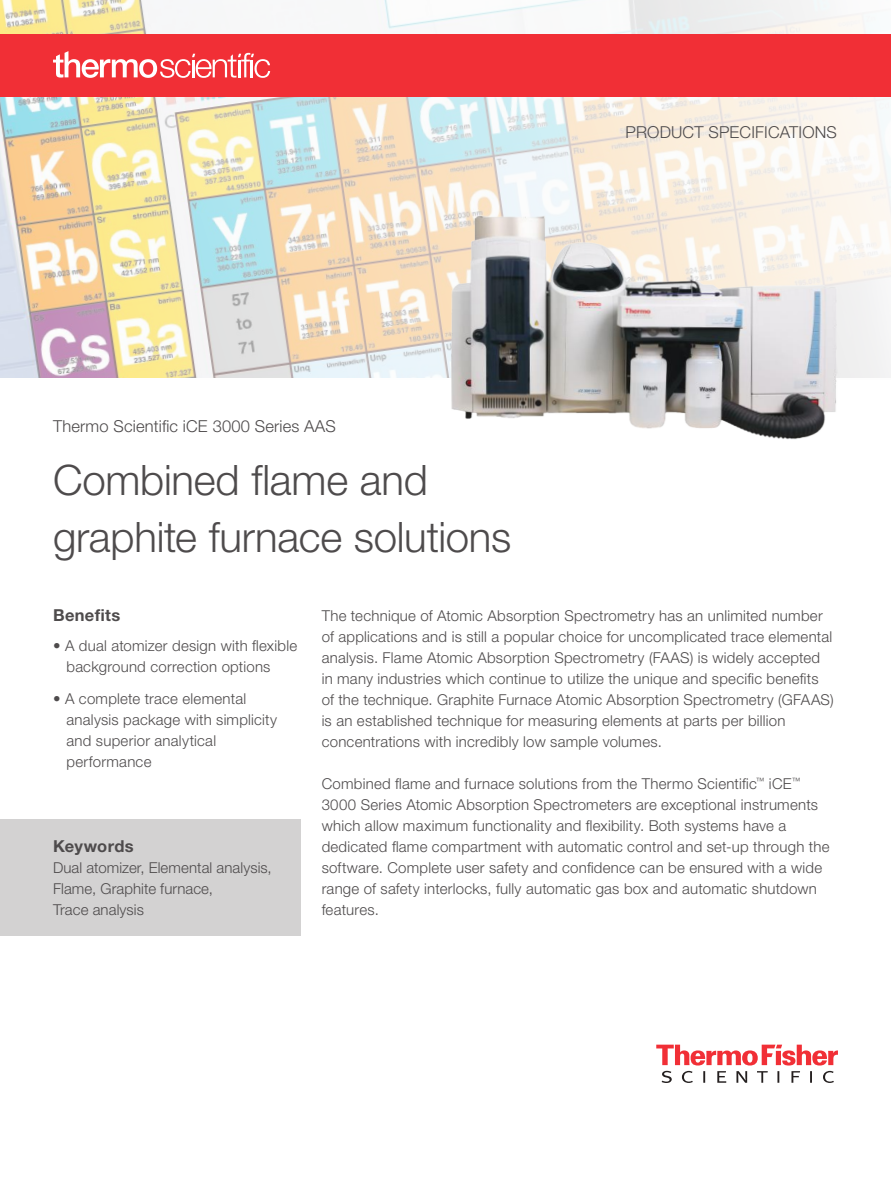
<style>
.page{position:relative;width:891px;height:1188px;background:#fff}
.page>*{position:absolute;margin:0;border:0;box-sizing:border-box;transform-origin:0 0}
.t1{font:300 42px/57px "Helvetica Neue LT Std";letter-spacing:-.005em;color:#4e4b4c}
.t2{font:300 16.5px "Helvetica Neue LT Std";letter-spacing:.01em;color:#4e4b4c}
.t3{font:700 16.5px "Helvetica Neue LT Std";letter-spacing:.02em;color:#4e4b4c}
.t4{font:300 15px/21px "Helvetica Neue LT Std";letter-spacing:.015em;color:#4e4b4c}
</style>
<div class="page">
<svg style="left:656px;top:1045px;width:182px;height:38px"></svg>
<svg style="left:0;top:0;width:891px;height:378px"></svg>
<img style="left:448px;top:212px;width:390px;height:228px">
<div style="left:0;top:819px;width:301px;height:117px;background:#d3d2d2"></div>
<div style="left:0;top:34px;width:891px;height:63px;background:#f12f36"></div>
<svg style="left:53px;top:51px;width:217px;height:27px"></svg>
<p class="t2" style="left:53px;top:416px;width:284px">Thermo Scientific iCE 3000 Series AAS</p>
<h1 class="t1" style="left:53px;top:451px;width:460px">Combined flame and graphite furnace solutions</h1>
<p class="t2" style="left:626px;top:122px;width:213px">PRODUCT SPECIFICATIONS</p>
<p class="t3" style="left:53px;top:605px;width:69px">Benefits</p>
<p class="t4" style="left:67px;top:635px;width:232px;text-indent:-14px">• A dual atomizer design with flexible background correction options</p>
<p class="t4" style="left:67px;top:688px;width:212px;text-indent:-14px">• A complete trace elemental analysis package with simplicity and superior analytical performance</p>
<p class="t3" style="left:53px;top:836px;width:82px">Keywords</p>
<p class="t4" style="left:53px;top:857px;width:220px">Dual atomizer, Elemental analysis,<br>Flame, Graphite furnace,<br>Trace analysis</p>
<p class="t4" style="left:322px;top:605px;width:514px">The technique of Atomic Absorption Spectrometry has an unlimited number of applications and is still a popular choice for uncomplicated trace elemental analysis. Flame Atomic Absorption Spectrometry (FAAS) is widely accepted in many industries which continue to utilize the unique and specific benefits of the technique. Graphite Furnace Atomic Absorption Spectrometry (GFAAS) is an established technique for measuring elements at parts per billion concentrations with incredibly low sample volumes.</p>
<p class="t4" style="left:322px;top:773px;width:509px">Combined flame and furnace solutions from the Thermo Scientific<sup>™</sup> iCE<sup>™ </sup>3000 Series Atomic Absorption Spectrometers are exceptional instruments which allow maximum functionality and flexibility. Both systems have a dedicated flame compartment with automatic control and set-up through the software. Complete user safety and confidence can be ensured with a wide range of safety interlocks, fully automatic gas box and automatic shutdown features.</p>
</div>
